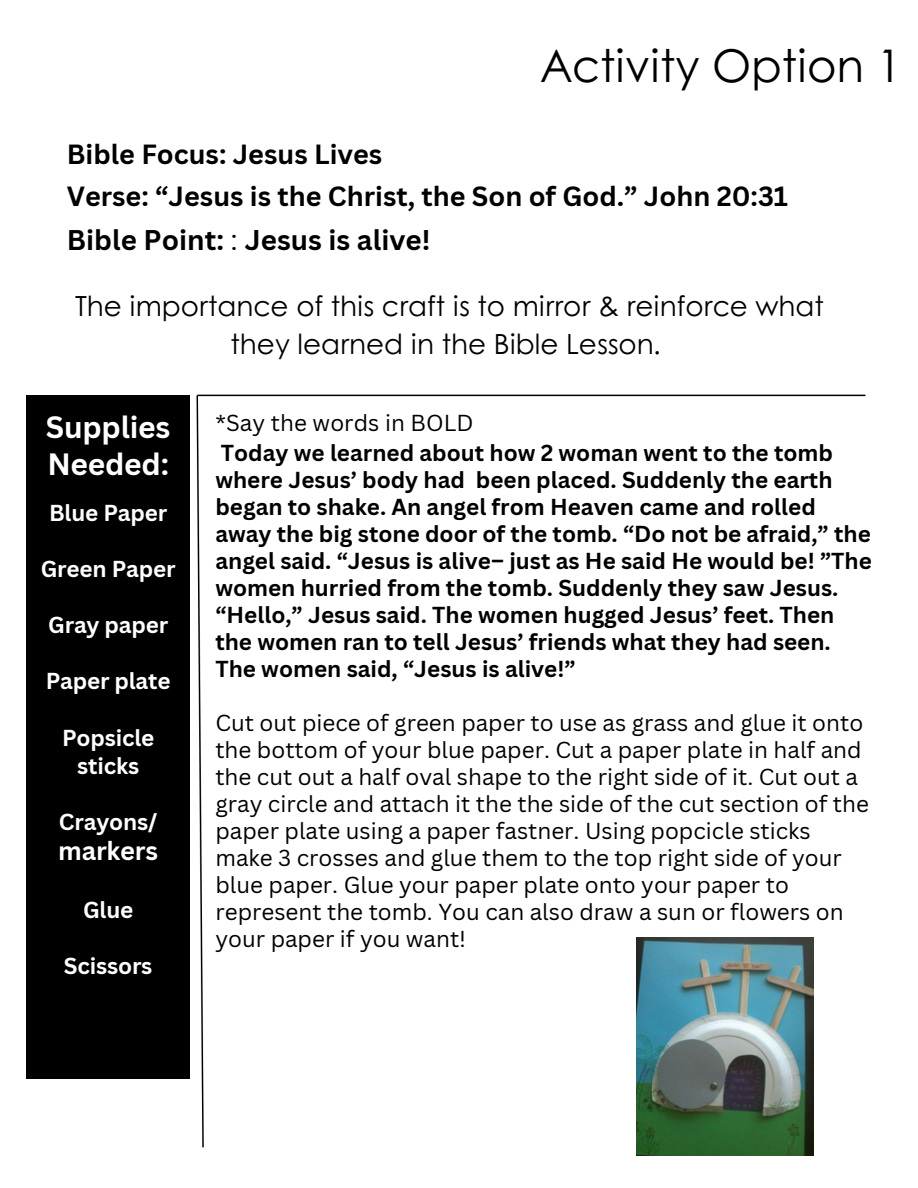
<style>
.page{position:relative;width:918px;height:1188px;background:#fff}
.page>*{position:absolute;margin:0;border:0;box-sizing:border-box;transform-origin:0 0}
.t1{font:45px "Century Gothic";color:#000}
.t2{font:700 30px/37.2px "Canva Sans";letter-spacing:-.01em;color:#fff}
.t3{font:27.75px/38.2px "Century Gothic";color:#000;text-align:center}
.t4{font:700 27.75px "Canva Sans";color:#000}
.t5{font:700 27px "Canva Sans";color:#000}
.t6{font:700 25.5px "Canva Sans";letter-spacing:-.01em;color:#fff}
.t7{font:22.5px/27px "Canva Sans";color:#000}
.t8{font:700 22.5px/27px "Canva Sans";color:#000}
.t9{font:700 22.5px/28.2px "Canva Sans";letter-spacing:-.01em;color:#fff;text-align:center}
.s1{font-weight:400}
</style>
<div class="page">
<img style="left:196px;top:394px;width:670px;height:760px">
<div style="left:27px;top:395px;width:163px;height:684px;background:#000"></div>
<img style="left:637px;top:938px;width:177px;height:217px">
<h5 class="t1" style="left:541px;top:31px;width:362px">Activity Option 1</h5>
<h2 class="t5" style="left:67px;top:135px;width:317px">Bible Focus: Jesus Lives</h2>
<h5 class="t5" style="left:67px;top:178px;width:723px">Verse: “Jesus is the Christ, the Son of God.” John 20:31</h5>
<h5 class="t4" style="left:67px;top:220px;width:365px">Bible Point: <span class="s1">:</span> Jesus is alive!</h5>
<h5 class="t3" style="left:75px;top:286px;width:751px">The importance of this craft is to mirror &amp; reinforce what they learned in the Bible Lesson.</h5>
<h5 class="t2" style="left:46px;top:408px;width:126px">Supplies<br>Needed:</h5>
<h5 class="t9" style="left:49px;top:498px;width:120px">Blue Paper</h5>
<h5 class="t9" style="left:41px;top:554px;width:136px">Green Paper</h5>
<h5 class="t9" style="left:48px;top:610px;width:122px">Gray paper</h5>
<p class="t9" style="left:46px;top:666px;width:126px">Paper plate</p>
<p class="t9" style="left:62px;top:723px;width:94px">Popsicle sticks</p>
<p class="t9" style="left:59px;top:807px;width:100px">Crayons/</p>
<p class="t6" style="left:58px;top:833px;width:101px">markers</p>
<p class="t9" style="left:83px;top:895px;width:52px">Glue</p>
<p class="t9" style="left:64px;top:951px;width:90px">Scissors</p>
<h1 class="t7" style="left:215px;top:409px;width:260px">*Say the words in BOLD</h1>
<h4 class="t8" style="left:215px;top:438px;width:658px">Today we learned about how 2 woman went to the tomb where Jesus’ body had been placed. Suddenly the earth began to shake. An angel from Heaven came and rolled away the big stone door of the tomb. “Do not be afraid,” the angel said. “Jesus is alive– just as He said He would be! ”The women hurried from the tomb. Suddenly they saw Jesus. “Hello,” Jesus said. The women hugged Jesus’ feet. Then the women ran to tell Jesus’ friends what they had seen.<br>The women said, “Jesus is alive!”</h4>
<h4 class="t7" style="left:215px;top:708px;width:655px">Cut out piece of green paper to use as grass and glue it onto the bottom of your blue paper. Cut a paper plate in half and the cut out a half oval shape to the right side of it. Cut out a gray circle and attach it the the side of the cut section of the paper plate using a paper fastner. Using popcicle sticks make 3 crosses and glue them to the top right side of your blue paper. Glue your paper plate onto your paper to represent the tomb. You can also draw a sun or flowers on your paper if you want!</h4>
</div>
